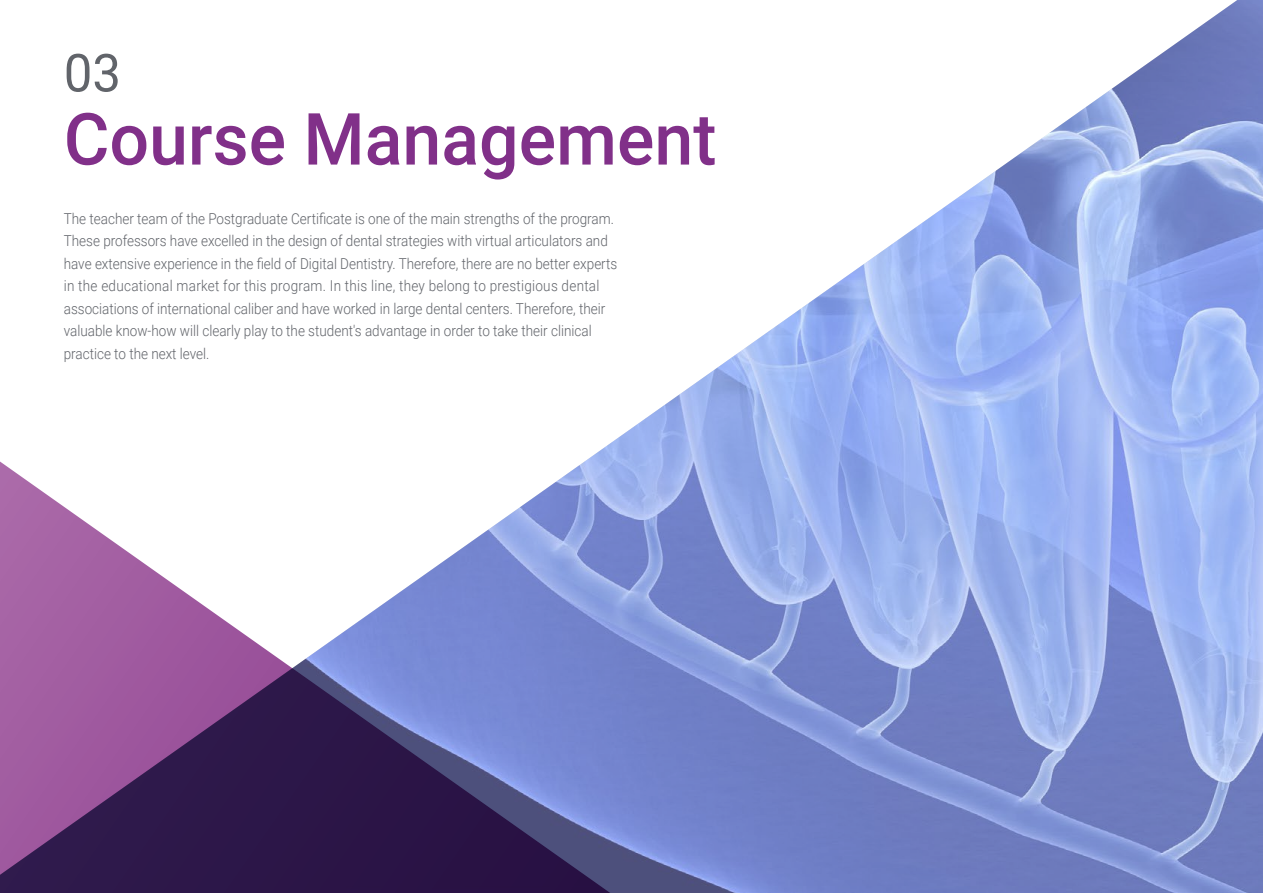
<style>
.page{position:relative;width:1263px;height:893px;background:#fff}
.page>*{position:absolute;margin:0;border:0;box-sizing:border-box;transform-origin:0 0}
.t1{font:500 72px "Roboto";color:#813089}
.t2{font:52.5px "Roboto";color:#61646a}
.t3{font:300 15px/22.5px "Roboto";color:#61646a;scale:.9 1}
</style>
<div class="page">
<img style="left:607px;top:0;width:656px;height:893px">
<svg style="left:0;top:446px;width:640px;height:447px"></svg>
<h2 class="t2" style="left:64px;top:36px;width:59px">03</h2>
<h1 class="t1" style="left:64px;top:89px;width:654px">Course Management</h1>
<p class="t3" style="left:64px;top:207px;width:617px">The teacher team of the Postgraduate Certificate is one of the main strengths of the program.<br>These professors have excelled in the design of dental strategies with virtual articulators and have extensive experience in the field of Digital Dentistry. Therefore, there are no better experts in the educational market for this program. In this line, they belong to prestigious dental associations of international caliber and have worked in large dental centers. Therefore, their valuable know-how will clearly play to the student's advantage in order to take their clinical practice to the next level.</p>
</div>
